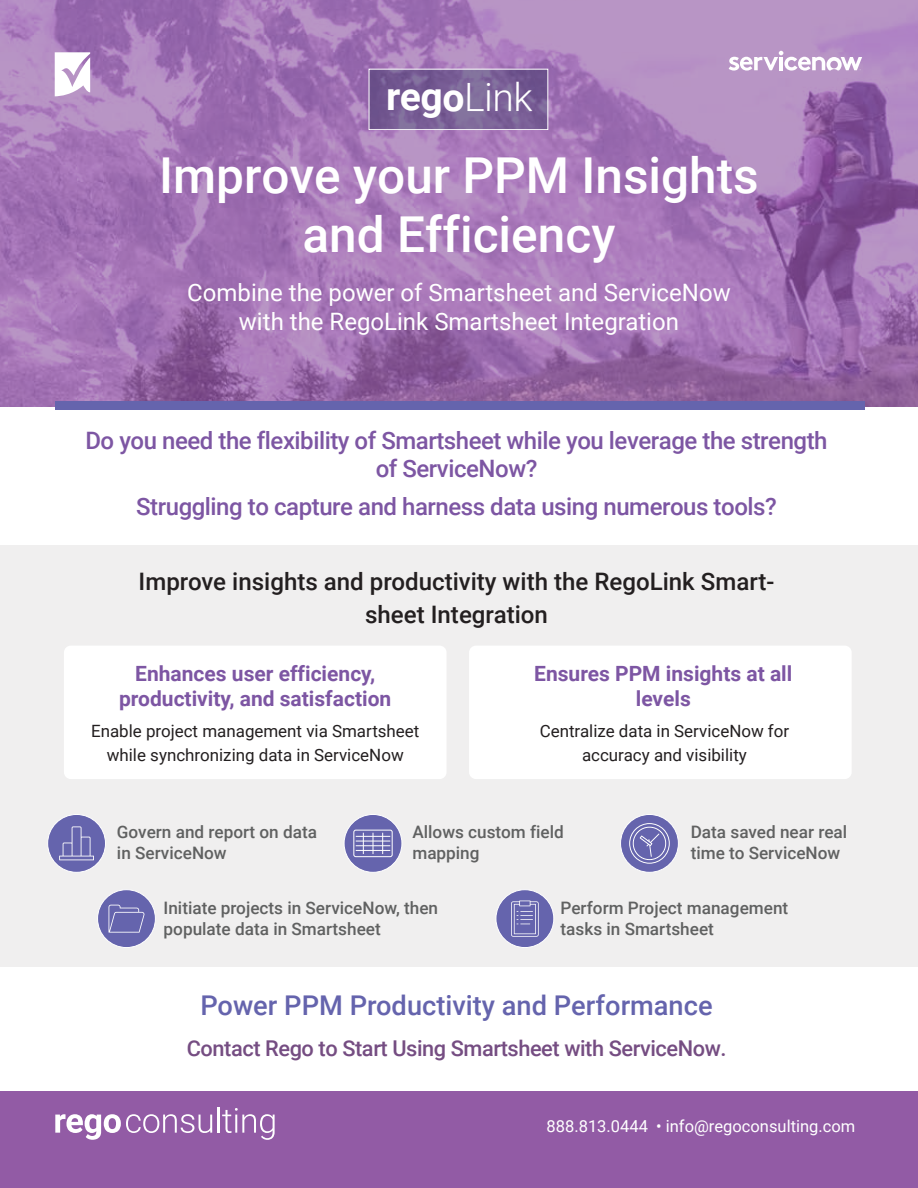
<style>
.page{position:relative;width:918px;height:1188px;background:#fff}
.page>*{position:absolute;margin:0;border:0;box-sizing:border-box;transform-origin:0 0}
.t1{font:500 49.5px/59.4px "Roboto";color:#fff;text-align:center}
.t2{font:700 39px "Roboto";color:#fff}
.t3{font:500 27.15px "Roboto";color:#6564ad}
.t4{font:500 24.15px/33px "Roboto";color:#231f20;text-align:center}
.t5{font:500 24px/28.5px "Roboto";letter-spacing:-.02em;color:#7d56a3;text-align:center}
.t6{font:24px/28.5px "Roboto";color:#fff;text-align:center}
.t7{font:500 21.75px "Roboto";letter-spacing:-.02em;color:#754d82}
.t8{font:700 21px/25.2px "Roboto";color:#7d56a3;text-align:center}
.t9{font:500 17.1px/20.5px "Roboto";color:#606161}
.t10{font:16.95px/24px "Roboto";color:#231f20;text-align:center}
.t11{font:16.5px "Roboto";color:#fff}
.s1{font-weight:300}
</style>
<div class="page">
<div style="left:0;top:545px;width:918px;height:421px;background:#f0efef"></div>
<div style="left:48px;top:814px;width:58px;height:58px;background:#6564ad;border-radius:50%"></div>
<div style="left:47px;top:814px;width:59px;height:59px;border:1px solid #fff;border-radius:50%"></div>
<svg style="left:344px;top:814px;width:58px;height:58px;background:#6e6db2"></svg>
<div style="left:344px;top:814px;width:58px;height:59px;border:1px solid #fff;border-radius:50%"></div>
<div style="left:621px;top:814px;width:57px;height:58px;background:#6564ad;border-radius:50%"></div>
<div style="left:620px;top:814px;width:59px;height:59px;border:1px solid #fff;border-radius:50%"></div>
<div style="left:496px;top:890px;width:58px;height:58px;background:#6564ad;border-radius:50%"></div>
<div style="left:495px;top:889px;width:59px;height:59px;border:1px solid #fff;border-radius:50%"></div>
<div style="left:98px;top:890px;width:57px;height:58px;background:#6564ad;border-radius:50%"></div>
<div style="left:97px;top:889px;width:59px;height:59px;border:1px solid #fff;border-radius:50%"></div>
<svg style="left:0;top:0;width:918px;height:406px;background:#a476b4"></svg>
<svg style="left:371px;top:71px;width:175px;height:57px;background:#785f95"></svg>
<div style="left:369px;top:69px;width:179px;height:61px;border:1px solid #fff"></div>
<div style="left:55px;top:401px;width:810px;height:9px;background:#6564ad"></div>
<div style="left:64px;top:646px;width:383px;height:133px;background:#fff;border-radius:7px"></div>
<div style="left:469px;top:646px;width:383px;height:133px;background:#fff;border-radius:7px"></div>
<div style="left:0;top:1091px;width:918px;height:97px;background:#925ba5"></div>
<svg style="left:55px;top:52px;width:35px;height:44px"></svg>
<svg style="left:629px;top:823px;width:41px;height:41px"></svg>
<svg style="left:109px;top:905px;width:35px;height:28px"></svg>
<svg style="left:511px;top:901px;width:28px;height:36px"></svg>
<svg style="left:59px;top:826px;width:35px;height:34px"></svg>
<div style="left:353px;top:830px;width:40px;height:27px;border:1px solid #fff;border-radius:2px"></div>
<hr style="left:356px;top:836px;width:34px;height:1px;background:#fff">
<hr style="left:356px;top:841px;width:34px;height:1px;background:#fff">
<hr style="left:356px;top:845px;width:34px;height:1px;background:#fff">
<hr style="left:356px;top:850px;width:34px;height:1px;background:#fff">
<svg style="left:363px;top:833px;width:1px;height:21px"></svg>
<svg style="left:373px;top:833px;width:1px;height:21px"></svg>
<svg style="left:382px;top:833px;width:1px;height:21px"></svg>
<svg style="left:55px;top:1114px;width:157px;height:26px"></svg>
<hr style="left:217px;top:1107px;width:2px;height:26px;background:#fff">
<svg style="left:222px;top:1108px;width:53px;height:32px"></svg>
<svg style="left:729px;top:51px;width:133px;height:20px"></svg>
<h2 class="t2" style="left:386px;top:69px;width:148px">rego<span class="s1">Link</span></h2>
<h1 class="t1" style="left:159px;top:143px;width:601px">Improve your PPM Insights and Efficiency</h1>
<h3 class="t6" style="left:187px;top:277px;width:545px">Combine the power of Smartsheet and ServiceNow with the RegoLink Smartsheet Integration</h3>
<h3 class="t5" style="left:85px;top:425px;width:744px">Do you need the flexibility of Smartsheet while you leverage the strength of ServiceNow?</h3>
<h3 class="t5" style="left:136px;top:491px;width:642px">Struggling to capture and harness data using numerous tools?</h3>
<h3 class="t4" style="left:139px;top:564px;width:637px">Improve insights and productivity with the RegoLink Smart&shy;sheet Integration</h3>
<p class="t8" style="left:119px;top:660px;width:274px">Enhances user efficiency, productivity, and satisfaction</p>
<p class="t8" style="left:534px;top:660px;width:260px">Ensures PPM insights at all levels</p>
<p class="t10" style="left:91px;top:718px;width:330px">Enable project management via Smartsheet while synchronizing data in ServiceNow</p>
<p class="t10" style="left:540px;top:718px;width:251px">Centralize data in ServiceNow for accuracy and visibility</p>
<p class="t9" style="left:117px;top:821px;width:202px">Govern and report on data in ServiceNow</p>
<p class="t9" style="left:412px;top:821px;width:153px">Allows custom field mapping</p>
<p class="t9" style="left:691px;top:821px;width:158px">Data saved near real time to ServiceNow</p>
<p class="t9" style="left:164px;top:897px;width:276px">Initiate projects in ServiceNow, then populate data in Smartsheet</p>
<p class="t9" style="left:561px;top:897px;width:229px">Perform Project management tasks in Smartsheet</p>
<h3 class="t3" style="left:200px;top:987px;width:514px">Power PPM Productivity and Performance</h3>
<p class="t7" style="left:187px;top:1033px;width:541px">Contact Rego to Start Using Smartsheet with ServiceNow.</p>
<p class="t11" style="left:547px;top:1114px;width:310px">888.813.0444 • info@regoconsulting.com</p>
</div>
